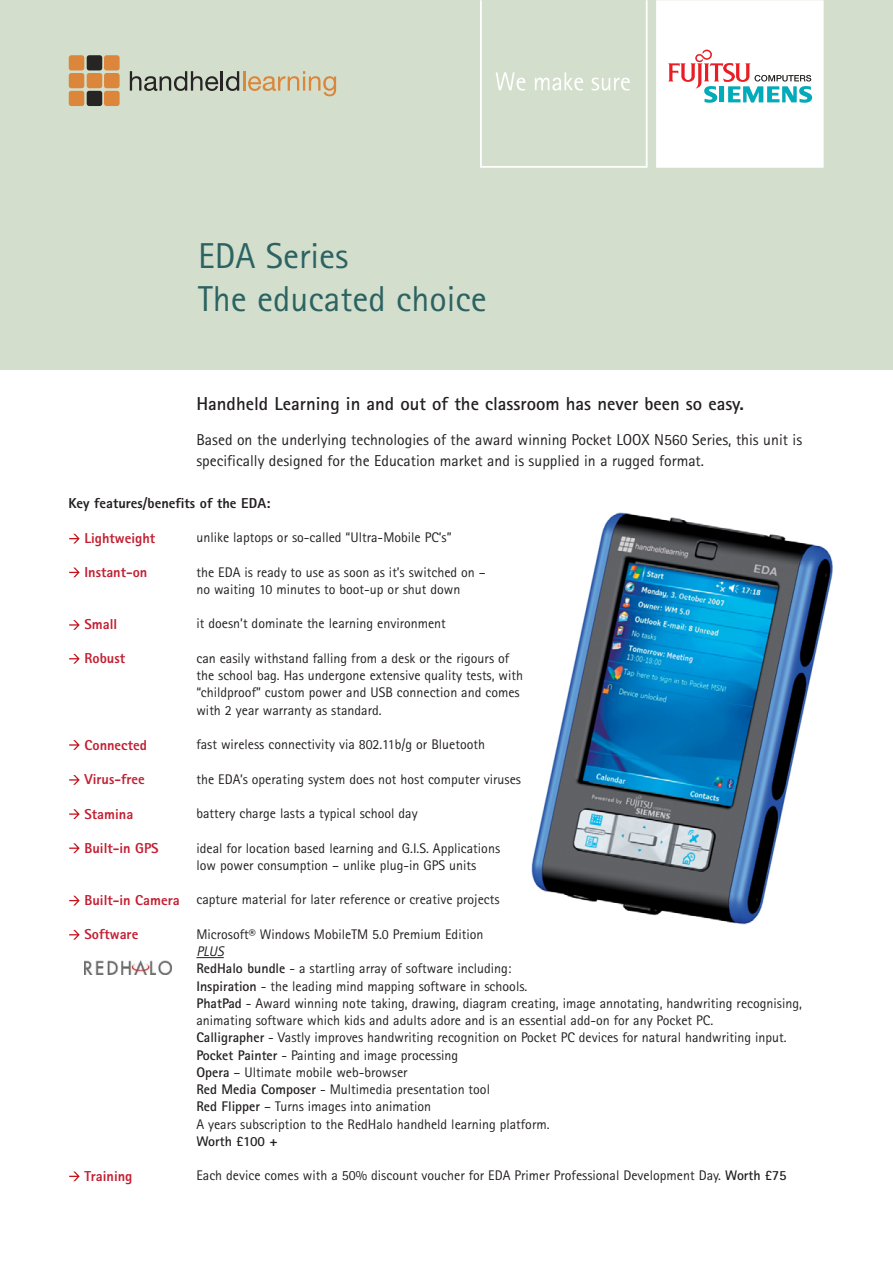
<style>
.page{position:relative;width:893px;height:1263px;background:#fff}
.page>*{position:absolute;margin:0;border:0;box-sizing:border-box;transform-origin:0 0}
.t1{font:36px/43.5px "Rotis Sans Serif";color:#2c6362}
.t2{font:700 18.75px "Rotis Sans Serif";color:#231f20}
.t3{font:15.75px/21px "Rotis Sans Serif";color:#231f20}
.t4{font:800 14.4px "Rotis Sans Serif";color:#c32033}
.t5{font:800 14.4px "Rotis Sans Serif";color:#231f20}
.t6{font:13.95px/17.2px "Rotis Sans Serif";color:#231f20}
.t7{font:700 13.95px "Rotis Sans Serif";color:#231f20}
.s1{font-style:italic}
.s2{font-weight:700}
</style>
<div class="page">
<div style="left:0;top:0;width:892px;height:370px;background:#d3dfcc"></div>
<svg style="left:196px;top:957px;width:28px;height:1px"></svg>
<svg style="left:656px;top:0;width:167px;height:168px;background:#f3f4f5"></svg>
<svg style="left:480px;top:0;width:167px;height:168px"></svg>
<img style="left:531px;top:512px;width:302px;height:413px">
<img style="left:84px;top:961px;width:87px;height:14px">
<svg style="left:69px;top:534px;width:11px;height:10px"></svg>
<svg style="left:69px;top:568px;width:11px;height:9px"></svg>
<svg style="left:69px;top:620px;width:11px;height:10px"></svg>
<svg style="left:69px;top:654px;width:11px;height:10px"></svg>
<svg style="left:69px;top:740px;width:11px;height:10px"></svg>
<svg style="left:69px;top:775px;width:11px;height:10px"></svg>
<svg style="left:69px;top:809px;width:11px;height:10px"></svg>
<svg style="left:69px;top:843px;width:11px;height:10px"></svg>
<svg style="left:69px;top:896px;width:11px;height:9px"></svg>
<svg style="left:69px;top:930px;width:11px;height:10px"></svg>
<svg style="left:69px;top:1171px;width:11px;height:10px"></svg>
<div style="left:69px;top:55px;width:15px;height:15px;background:#db863a;border-radius:3px"></div>
<div style="left:69px;top:73px;width:15px;height:15px;background:#db863a;border-radius:3px"></div>
<div style="left:69px;top:91px;width:15px;height:15px;background:#db863a;border-radius:3px"></div>
<div style="left:87px;top:55px;width:15px;height:15px;background:#272424;border-radius:3px"></div>
<div style="left:87px;top:73px;width:15px;height:15px;background:#db863a;border-radius:3px"></div>
<div style="left:87px;top:91px;width:15px;height:15px;background:#272424;border-radius:3px"></div>
<div style="left:104px;top:55px;width:16px;height:15px;background:#db863a;border-radius:3px"></div>
<div style="left:104px;top:73px;width:16px;height:15px;background:#db863a;border-radius:3px"></div>
<div style="left:104px;top:91px;width:16px;height:15px;background:#db863a;border-radius:3px"></div>
<svg style="left:130px;top:71px;width:88px;height:20px"></svg>
<hr style="left:221px;top:71px;width:2px;height:20px;background:#272424">
<svg style="left:226px;top:71px;width:13px;height:20px"></svg>
<hr style="left:243px;top:71px;width:2px;height:20px;background:#db863a">
<svg style="left:248px;top:71px;width:88px;height:25px"></svg>
<h1 class="t1" style="left:198px;top:238px;width:290px">EDA Series<br>The educated choice</h1>
<h2 class="t2" style="left:196px;top:397px;width:549px">Handheld Learning in and out of the classroom has never been so easy.</h2>
<p class="t3" style="left:196px;top:430px;width:607px">Based on the underlying technologies of the award winning Pocket LOOX N560 Series, this unit is specifically designed for the Education market and is supplied in a rugged format.</p>
<p class="t5" style="left:68px;top:498px;width:203px">Key features/benefits of the EDA:</p>
<p class="t4" style="left:84px;top:533px;width:72px">Lightweight</p>
<p class="t4" style="left:84px;top:567px;width:64px">Instant-on</p>
<p class="t4" style="left:84px;top:619px;width:34px">Small</p>
<p class="t4" style="left:84px;top:653px;width:42px">Robust</p>
<p class="t4" style="left:84px;top:740px;width:64px">Connected</p>
<p class="t4" style="left:84px;top:774px;width:62px">Virus-free</p>
<p class="t4" style="left:84px;top:809px;width:50px">Stamina</p>
<p class="t4" style="left:84px;top:843px;width:76px">Built-in GPS</p>
<p class="t4" style="left:84px;top:895px;width:97px">Built-in Camera</p>
<p class="t4" style="left:84px;top:929px;width:55px">Software</p>
<p class="t4" style="left:84px;top:1171px;width:49px">Training</p>
<p class="t6" style="left:196px;top:530px;width:257px">unlike laptops or so-called “Ultra-Mobile PC’s”</p>
<p class="t6" style="left:196px;top:565px;width:291px">the EDA is ready to use as soon as it’s switched on – no waiting 10 minutes to boot-up or shut down</p>
<p class="t6" style="left:196px;top:617px;width:251px">it doesn’t dominate the learning environment</p>
<p class="t6" style="left:196px;top:651px;width:328px">can easily withstand falling from a desk or the rigours of the school bag. Has undergone extensive quality tests, with “childproof” custom power and USB connection and comes with 2 year warranty as standard.</p>
<p class="t6" style="left:196px;top:737px;width:290px">fast wireless connectivity via 802.11b/g or Bluetooth</p>
<p class="t6" style="left:196px;top:772px;width:326px">the EDA’s operating system does not host computer viruses</p>
<p class="t6" style="left:196px;top:806px;width:223px">battery charge lasts a typical school day</p>
<p class="t6" style="left:196px;top:841px;width:305px">ideal for location based learning and G.I.S. Applications low power consumption – unlike plug-in GPS units</p>
<p class="t6" style="left:196px;top:893px;width:305px">capture material for later reference or creative projects</p>
<p class="t6" style="left:196px;top:927px;width:288px">Microsoft® Windows MobileTM 5.0 Premium Edition</p>
<p class="t6" style="left:196px;top:944px;width:607px"><span class="s1">PLUS<br></span><span class="s2">RedHalo bundle</span> - a startling array of software including:<br><span class="s2">Inspiration</span> - the leading mind mapping software in schools.<br><span class="s2">PhatPad</span> - Award winning note taking, drawing, diagram creating, image annotating, handwriting recognising, animating software which kids and adults adore and is an essential add-on for any Pocket PC.<br><span class="s2">Calligrapher</span> - Vastly improves handwriting recognition on Pocket PC devices for natural handwriting input.<br><span class="s2">Pocket Painter</span> - Painting and image processing<br><span class="s2">Opera</span> – Ultimate mobile web-browser<br><span class="s2">Red Media Composer</span> - Multimedia presentation tool<br><span class="s2">Red Flipper</span> – Turns images into animation<br>A years subscription to the RedHalo handheld learning platform.</p>
<p class="t7" style="left:196px;top:1136px;width:83px">Worth £100 +</p>
<p class="t6" style="left:196px;top:1169px;width:592px">Each device comes with a 50% discount voucher for EDA Primer Professional Development Day. <span class="s2">Worth £75</span></p>
</div>
